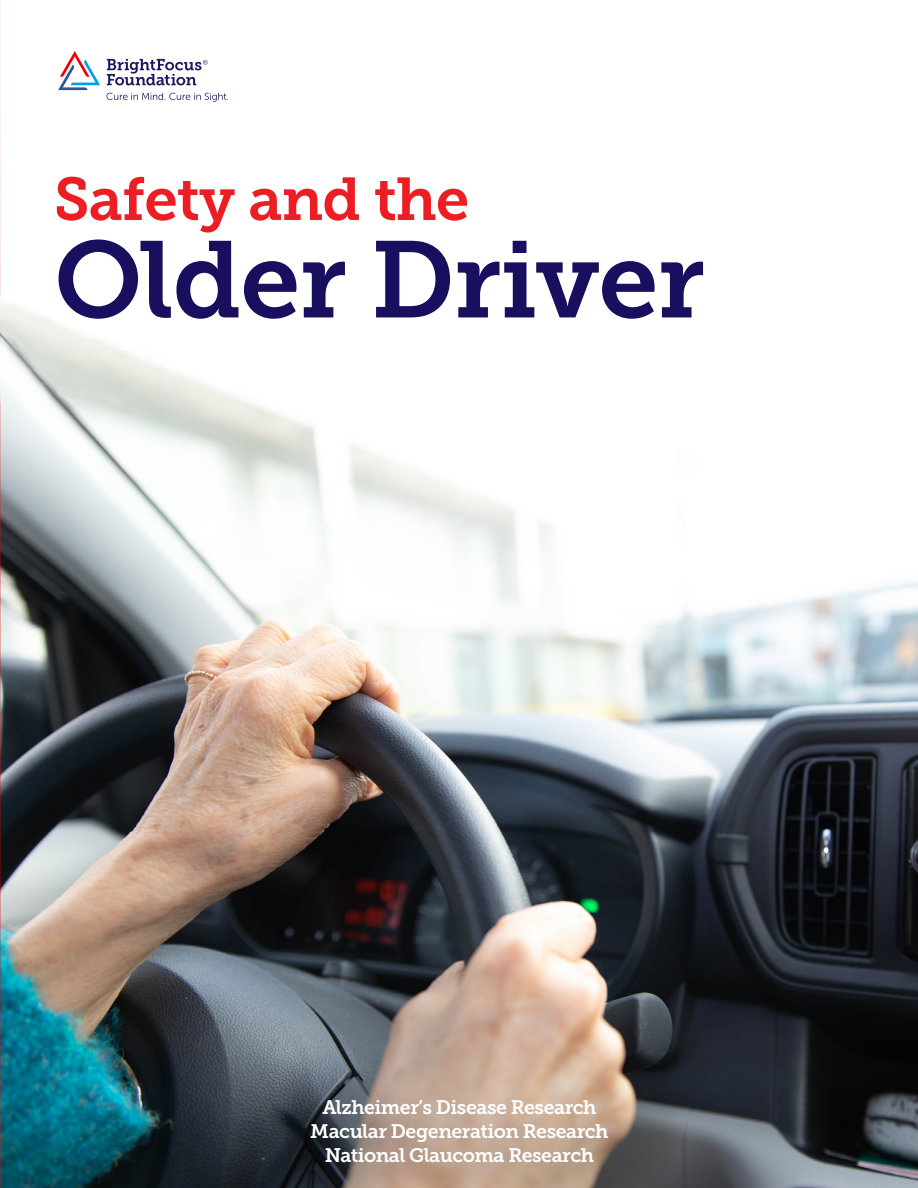
<style>
.page{position:relative;width:918px;height:1188px;background:#fff}
.page>*{position:absolute;margin:0;border:0;box-sizing:border-box;transform-origin:0 0}
.t1{font:108px "Museo Slab 700";letter-spacing:-.015em;color:#180f5e}
.t2{font:60px "Museo Slab 700";letter-spacing:-.015em;color:#ed1d24}
.t3{font:19.5px/24px "Museo Slab 700";letter-spacing:-.025em;color:#fff;text-align:center}
</style>
<div class="page">
<img style="left:0;top:0;width:918px;height:1188px">
<svg style="left:58px;top:51px;width:42px;height:39px"></svg>
<svg style="left:106px;top:59px;width:122px;height:43px"></svg>
<h1 class="t2" style="left:54px;top:165px;width:417px">Safety and the</h1>
<h1 class="t1" style="left:54px;top:219px;width:653px">Older Driver</h1>
<p class="t3" style="left:310px;top:1095px;width:300px">Alzheimer’s Disease Research<br>Macular Degeneration Research<br>National Glaucoma Research</p>
</div>
